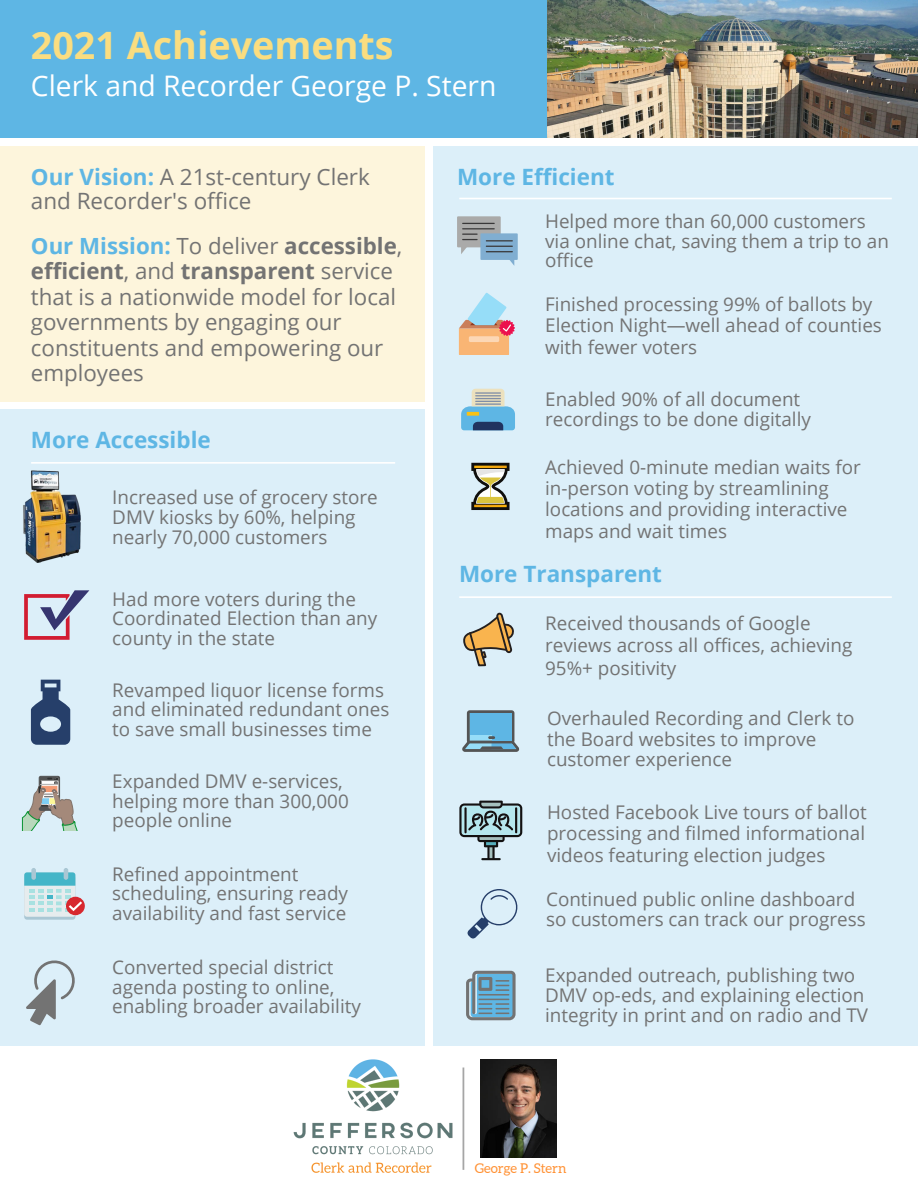
<style>
.page{position:relative;width:918px;height:1188px;background:#fff}
.page>*{position:absolute;margin:0;border:0;box-sizing:border-box;transform-origin:0 0}
.t1{font:700 37.65px "Open Sans";color:#fadd80}
.t2{font:28.35px "Open Sans";color:#fff}
.t3{font:22.5px/23.7px "Open Sans";color:#737373}
.t4{font:700 22.5px "Open Sans";color:#5eb6e4}
.t5{font:22.35px/25.3px "Open Sans";color:#737373}
.t6{font:18.9px/19.5px "Open Sans";color:#737373}
.t7{font:13.5px "Aleo";color:#ff9133}
.s1{font-weight:700;color:#5eb6e4}
.s2{font-weight:700}
</style>
<div class="page">
<div style="left:0;top:0;width:918px;height:137px;background:#5eb6e4"></div>
<div style="left:0;top:146px;width:424px;height:255px;background:#fdf5dc"></div>
<div style="left:433px;top:146px;width:485px;height:900px;background:#dceff9"></div>
<div style="left:0;top:409px;width:424px;height:637px;background:#dceff9"></div>
<svg style="left:173px;top:462px;width:222px;height:2px"></svg>
<svg style="left:459px;top:198px;width:433px;height:1px"></svg>
<svg style="left:459px;top:293px;width:56px;height:62px"></svg>
<div style="left:469px;top:336px;width:30px;height:6px;background:#fcd7b5;border-radius:2px"></div>
<div style="left:457px;top:216px;width:44px;height:31px;background:#aaaaa9"></div>
<div style="left:480px;top:233px;width:38px;height:27px;background:#80aed1"></div>
<svg style="left:461px;top:223px;width:53px;height:42px"></svg>
<svg style="left:459px;top:596px;width:433px;height:2px"></svg>
<svg style="left:462px;top:710px;width:57px;height:42px;background:#73a6c0"></svg>
<svg style="left:466px;top:971px;width:50px;height:49px;background:#729eb5"></svg>
<svg style="left:463px;top:612px;width:51px;height:54px"></svg>
<svg style="left:461px;top:389px;width:54px;height:41px"></svg>
<hr style="left:475px;top:403px;width:26px;height:2px;background:#808ea6">
<img style="left:547px;top:0;width:371px;height:137px">
<img style="left:481px;top:1060px;width:75px;height:98px">
<img style="left:293px;top:1060px;width:160px;height:113px">
<svg style="left:463px;top:1068px;width:1px;height:102px"></svg>
<svg style="left:468px;top:889px;width:50px;height:49px"></svg>
<svg style="left:471px;top:463px;width:39px;height:47px"></svg>
<svg style="left:24px;top:590px;width:65px;height:50px"></svg>
<svg style="left:31px;top:680px;width:39px;height:65px"></svg>
<svg style="left:459px;top:801px;width:63px;height:59px"></svg>
<svg style="left:22px;top:775px;width:56px;height:56px"></svg>
<div style="left:24px;top:875px;width:51px;height:45px;background:#aac7d4;border-radius:3px"></div>
<div style="left:24px;top:872px;width:51px;height:45px;background:#e6ecee;border-radius:3px"></div>
<div style="left:31px;top:868px;width:5px;height:12px;background:#aac7d4;border-radius:2px"></div>
<hr style="left:64px;top:868px;width:4px;height:12px;background:#aac7d4;border-radius:2px">
<svg style="left:66px;top:897px;width:19px;height:18px"></svg>
<svg style="left:24px;top:872px;width:60px;height:41px"></svg>
<img style="left:23px;top:462px;width:150px;height:101px">
<svg style="left:26px;top:960px;width:49px;height:65px"></svg>
<p class="t1" style="left:31px;top:19px;width:364px">2021 Achievements</p>
<p class="t2" style="left:31px;top:65px;width:467px">Clerk and Recorder George P. Stern</p>
<p class="t3" style="left:31px;top:165px;width:340px"><span class="s1">Our Vision:</span> A 21st-century Clerk and Recorder's office</p>
<p class="t5" style="left:31px;top:233px;width:373px"><span class="s1">Our Mission:</span> To deliver <span class="s2">accessible</span>, <span class="s2">efficient</span>, and <span class="s2">transparent</span> service that is a nationwide model for local governments by engaging our constituents and empowering our employees</p>
<p class="t4" style="left:31px;top:424px;width:181px">More Accessible</p>
<p class="t6" style="left:112px;top:486px;width:267px;line-height:20.2px">Increased use of grocery store<br>DMV kiosks by 60%, helping nearly 70,000 customers</p>
<p class="t6" style="left:112px;top:589px;width:267px">Had more voters during the<br>Coordinated Election than any county in the state</p>
<p class="t6" style="left:112px;top:680px;width:279px">Revamped liquor license forms and eliminated redundant ones to save small businesses time</p>
<p class="t6" style="left:112px;top:772px;width:238px">Expanded DMV e-services, helping more than 300,000 people online</p>
<p class="t6" style="left:112px;top:864px;width:237px">Refined appointment scheduling, ensuring ready availability and fast service</p>
<p class="t6" style="left:112px;top:957px;width:250px">Converted special district agenda posting to online, enabling broader availability</p>
<p class="t4" style="left:457px;top:161px;width:159px">More Efficient</p>
<p class="t6" style="left:545px;top:211px;width:345px">Helped more than 60,000 customers via online chat, saving them a trip to an office</p>
<p class="t6" style="left:545px;top:293px;width:338px;line-height:21.3px">Finished processing 99% of ballots by<br>Election Night—well ahead of counties with fewer voters</p>
<p class="t6" style="left:545px;top:389px;width:267px">Enabled 90% of all document recordings to be done digitally</p>
<p class="t6" style="left:545px;top:457px;width:317px">Achieved 0-minute median waits for</p>
<p class="t6" style="left:545px;top:477px;width:304px;line-height:21.1px">in-person voting by streamlining locations and providing interactive maps and wait times</p>
<p class="t4" style="left:459px;top:558px;width:205px">More Transparent</p>
<p class="t6" style="left:545px;top:611px;width:309px;line-height:22.5px">Received thousands of Google reviews across all offices, achieving<br>95%+ positivity</p>
<p class="t6" style="left:547px;top:708px;width:309px;line-height:20.2px">Overhauled Recording and Clerk to the Board websites to improve customer experience</p>
<p class="t6" style="left:547px;top:801px;width:321px;line-height:21.3px;text-align:justify">Hosted Facebook Live tours of ballot processing and filmed informational videos featuring election judges</p>
<p class="t6" style="left:546px;top:889px;width:321px">Continued public online dashboard so customers can track our progress</p>
<p class="t6" style="left:545px;top:964px;width:324px;line-height:20.2px">Expanded outreach, publishing two<br>DMV op-eds, and explaining election integrity in print and on radio and TV</p>
<p class="t7" style="left:475px;top:1161px;width:93px">George P. Stern</p>
</div>
